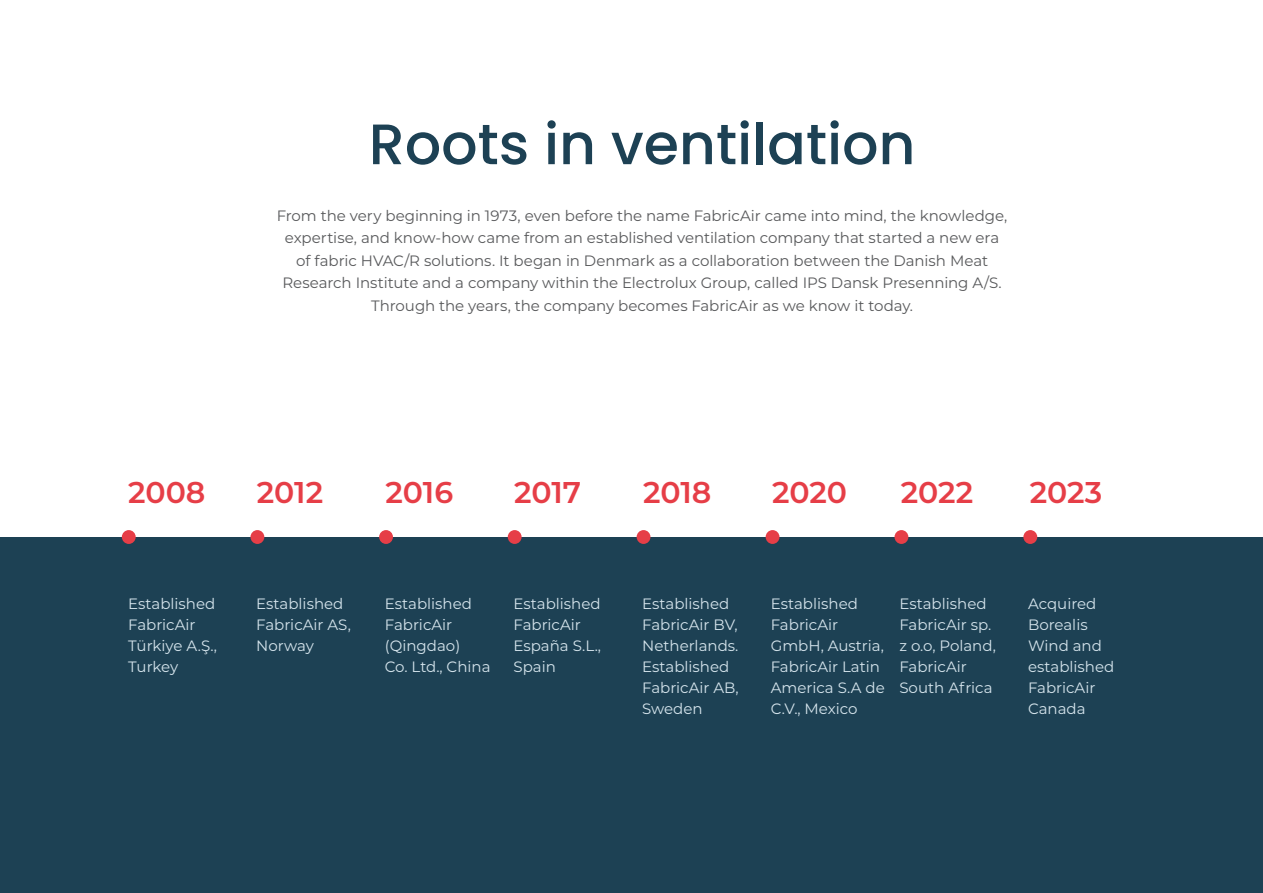
<style>
.page{position:relative;width:1263px;height:893px;background:#fff}
.page>*{position:absolute;margin:0;border:0;box-sizing:border-box;transform-origin:0 0}
.t1{font:500 57px "Poppins";color:#1d4154}
.t2{font:600 30px "Montserrat";letter-spacing:-.005em;color:#e63e47}
.t3{font:15px/21px "Montserrat";color:#d5e4ec}
.t4{font:15px/22.5px "Montserrat";letter-spacing:-.005em;color:#58595b;text-align:center}
</style>
<div class="page">
<div style="left:0;top:537px;width:1263px;height:356px;background:#1d4154"></div>
<div style="left:122px;top:530px;width:14px;height:14px;background:#e63e47;border-radius:50%"></div>
<div style="left:250px;top:530px;width:14px;height:14px;background:#e63e47;border-radius:50%"></div>
<div style="left:379px;top:530px;width:14px;height:14px;background:#e63e47;border-radius:50%"></div>
<div style="left:508px;top:530px;width:14px;height:14px;background:#e63e47;border-radius:50%"></div>
<div style="left:637px;top:530px;width:13px;height:14px;background:#e63e47;border-radius:50%"></div>
<div style="left:766px;top:530px;width:13px;height:14px;background:#e63e47;border-radius:50%"></div>
<div style="left:894px;top:530px;width:14px;height:14px;background:#e63e47;border-radius:50%"></div>
<div style="left:1023px;top:530px;width:14px;height:14px;background:#e63e47;border-radius:50%"></div>
<h1 class="t1" style="left:369px;top:111px;width:548px">Roots in ventilation</h1>
<p class="t4" style="left:277px;top:204px;width:732px">From the very beginning in 1973, even before the name FabricAir came into mind, the knowledge, expertise, and know-how came from an established ventilation company that started a new era of fabric HVAC/R solutions. It began in Denmark as a collaboration between the Danish Meat Research Institute and a company within the Electrolux Group, called IPS Dansk Presenning A/S.<br>Through the years, the company becomes FabricAir as we know it today.</p>
<h2 class="t2" style="left:128px;top:471px;width:79px">2008</h2>
<h2 class="t2" style="left:257px;top:471px;width:68px">2012</h2>
<h2 class="t2" style="left:385px;top:471px;width:69px">2016</h2>
<h2 class="t2" style="left:514px;top:471px;width:69px">2017</h2>
<h2 class="t2" style="left:643px;top:471px;width:70px">2018</h2>
<h2 class="t2" style="left:772px;top:471px;width:76px">2020</h2>
<h2 class="t2" style="left:901px;top:471px;width:74px">2022</h2>
<h2 class="t2" style="left:1030px;top:471px;width:74px">2023</h2>
<p class="t3" style="left:128px;top:592px;width:90px">Established<br>FabricAir<br>Türkiye A.Ş.,<br>Turkey</p>
<p class="t3" style="left:256px;top:592px;width:96px">Established<br>FabricAir AS,<br>Norway</p>
<p class="t3" style="left:385px;top:592px;width:107px">Established<br>FabricAir (Qingdao)<br>Co. Ltd., China</p>
<p class="t3" style="left:513px;top:592px;width:89px">Established<br>FabricAir<br>España S.L.,<br>Spain</p>
<p class="t3" style="left:642px;top:592px;width:98px">Established<br>FabricAir BV,<br>Netherlands.<br>Established<br>FabricAir AB,<br>Sweden</p>
<p class="t3" style="left:771px;top:592px;width:116px">Established<br>FabricAir<br>GmbH, Austria,<br>FabricAir Latin<br>America S.A de<br>C.V., Mexico</p>
<p class="t3" style="left:899px;top:592px;width:98px">Established<br>FabricAir sp. z o.o, Poland,<br>FabricAir<br>South Africa</p>
<p class="t3" style="left:1028px;top:592px;width:88px">Acquired<br>Borealis<br>Wind and established<br>FabricAir<br>Canada</p>
</div>
